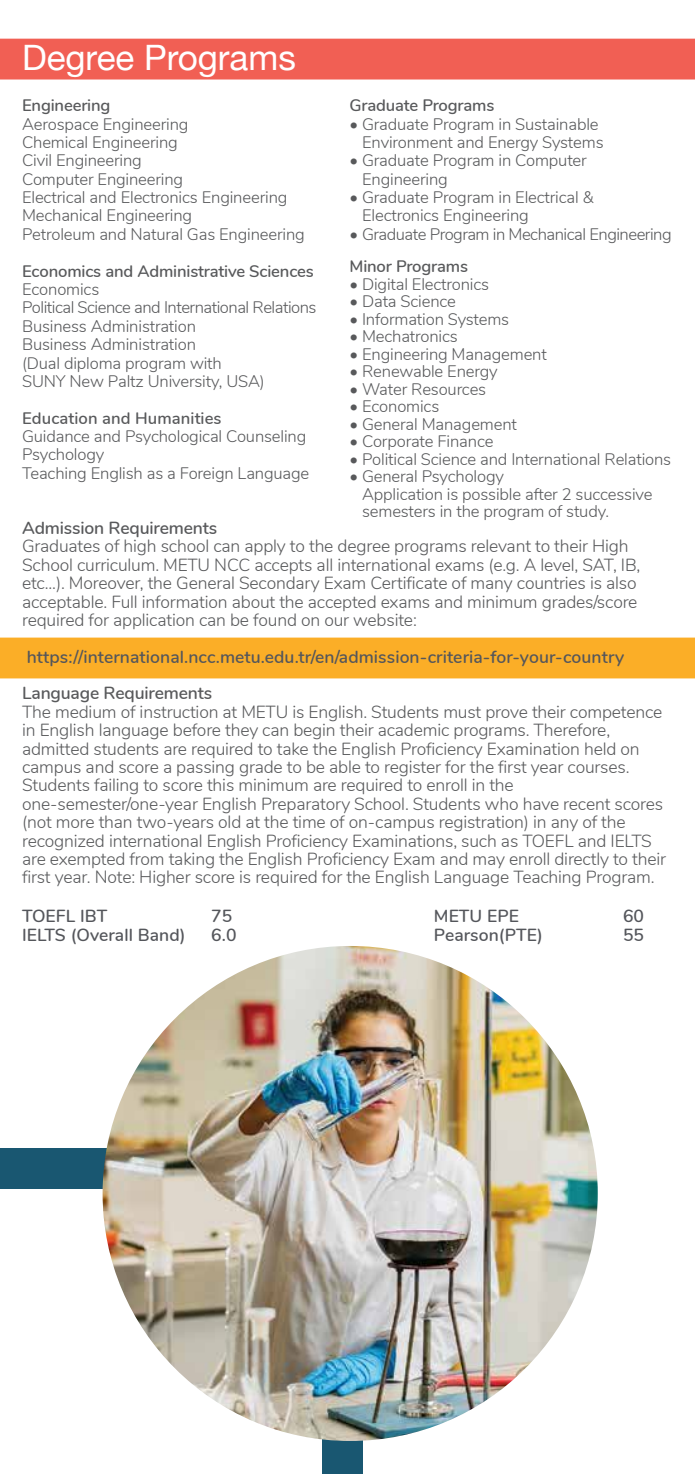
<style>
.page{position:relative;width:695px;height:1474px;background:#fff}
.page>*{position:absolute;margin:0;border:0;box-sizing:border-box;transform-origin:0 0}
.t1{font:35px "Helvetica Neue";color:#fff}
.t2{font:300 17.5px/18.4px "Nunito";letter-spacing:-.01em;color:#58595b}
.t3{font:600 17.5px "Nunito";letter-spacing:.005em;color:#54565b}
.t4{font:600 17.5px "Nunito";letter-spacing:-.01em;color:#58595b}
.t5{font:300 16.62px/18.4px "Nunito";letter-spacing:-.01em;color:#58595b}
.t6{font:600 16.62px "Nunito";letter-spacing:-.01em;color:#58595b}
.t7{font:300 16.62px "Nunito";letter-spacing:-.03em;color:#58595b}
</style>
<div class="page">
<div style="left:0;top:38px;width:694px;height:42px;background:#f15f54"></div>
<svg style="left:0;top:637px;width:694px;height:391px"></svg>
<div style="left:0;top:1147px;width:169px;height:41px;background:#195771"></div>
<div style="left:322px;top:1312px;width:41px;height:161px;background:#195771"></div>
<img style="left:103px;top:946px;width:494px;height:494px;border-radius:247px">
<h1 class="t1" style="left:22px;top:33px;width:275px">Degree Programs</h1>
<p class="t6" style="left:349px;top:93px;width:146px">Graduate Programs</p>
<p class="t5" style="left:349px;top:114px;width:255px;text-align:right">• Graduate Program in Sustainable<br>Environment and Energy Systems</p>
<p class="t5" style="left:362px;top:150px;width:226px;text-indent:-13px">• Graduate Program in Computer<br>Engineering</p>
<p class="t5" style="left:362px;top:187px;width:233px;text-indent:-13px">• Graduate Program in Electrical &amp;<br>Electronics Engineering</p>
<p class="t7" style="left:349px;top:222px;width:323px">• Graduate Program in Mechanical Engineering</p>
<p class="t6" style="left:349px;top:254px;width:120px">Minor Programs</p>
<p class="t5" style="left:349px;top:274px;width:141px">• Digital Electronics</p>
<p class="t5" style="left:349px;top:291px;width:108px">• Data Science</p>
<p class="t5" style="left:349px;top:309px;width:161px">• Information Systems</p>
<p class="t5" style="left:349px;top:326px;width:110px">• Mechatronics</p>
<p class="t5" style="left:349px;top:344px;width:199px">• Engineering Management</p>
<p class="t5" style="left:349px;top:361px;width:149px">• Renewable Energy</p>
<p class="t5" style="left:349px;top:379px;width:138px">• Water Resources</p>
<p class="t5" style="left:349px;top:396px;width:91px">• Economics</p>
<p class="t5" style="left:349px;top:414px;width:169px">• General Management</p>
<p class="t5" style="left:349px;top:431px;width:145px">• Corporate Finance</p>
<p class="t5" style="left:349px;top:449px;width:323px">• Political Science and International Relations</p>
<p class="t5" style="left:362px;top:467px;width:292px;line-height:17.5px;text-indent:-13px">• General Psychology<br>Application is possible after 2 successive semesters in the program of study.</p>
<p class="t6" style="left:22px;top:93px;width:90px">Engineering</p>
<p class="t5" style="left:22px;top:114px;width:284px">Aerospace Engineering<br>Chemical Engineering<br>Civil Engineering<br>Computer Engineering<br>Electrical and Electronics Engineering<br>Mechanical Engineering<br>Petroleum and Natural Gas Engineering</p>
<p class="t6" style="left:22px;top:258px;width:293px">Economics and Administrative Sciences</p>
<p class="t5" style="left:22px;top:279px;width:296px">Economics<br>Political Science and International Relations<br>Business Administration<br>Business Administration<br>(Dual diploma program with<br>SUNY New Paltz University, USA)</p>
<p class="t6" style="left:22px;top:405px;width:201px">Education and Humanities</p>
<p class="t5" style="left:22px;top:426px;width:289px">Guidance and Psychological Counseling<br>Psychology<br>Teaching English as a Foreign Language</p>
<p class="t4" style="left:22px;top:515px;width:196px">Admission Requirements</p>
<p class="t2" style="left:22px;top:536px;width:619px">Graduates of high school can apply to the degree programs relevant to their High School curriculum. METU NCC accepts all international exams (e.g. A level, SAT, IB, etc...). Moreover, the General Secondary Exam Certificate of many countries is also acceptable. Full information about the accepted exams and minimum grades/score required for application can be found on our website:</p>
<p class="t3" style="left:27px;top:643px;width:598px">https://international.ncc.metu.edu.tr/en/admission-criteria-for-your-country</p>
<p class="t4" style="left:22px;top:680px;width:191px">Language Requirements</p>
<p class="t2" style="left:22px;top:701px;width:645px">The medium of instruction at METU is English. Students must prove their competence in English language before they can begin their academic programs. Therefore, admitted students are required to take the English Proficiency Examination held on campus and score a passing grade to be able to register for the first year courses.<br>Students failing to score this minimum are required to enroll in the one-semester/one-year English Preparatory School. Students who have recent scores (not more than two-years old at the time of on-campus registration) in any of the recognized international English Proficiency Examinations, such as TOEFL and IELTS are exempted from taking the English Proficiency Exam and may enroll directly to their first year. Note: Higher score is required for the English Language Teaching Program.</p>
<p class="t3" style="left:22px;top:903px;width:87px">TOEFL IBT</p>
<p class="t3" style="left:211px;top:903px;width:23px">75</p>
<p class="t3" style="left:22px;top:921px;width:165px">IELTS (Overall Band)</p>
<p class="t3" style="left:211px;top:921px;width:27px">6.0</p>
<p class="t3" style="left:434px;top:903px;width:87px">METU EPE</p>
<p class="t3" style="left:623px;top:903px;width:23px">60</p>
<p class="t3" style="left:434px;top:921px;width:111px">Pearson(PTE)</p>
<p class="t3" style="left:623px;top:921px;width:23px">55</p>
</div>
